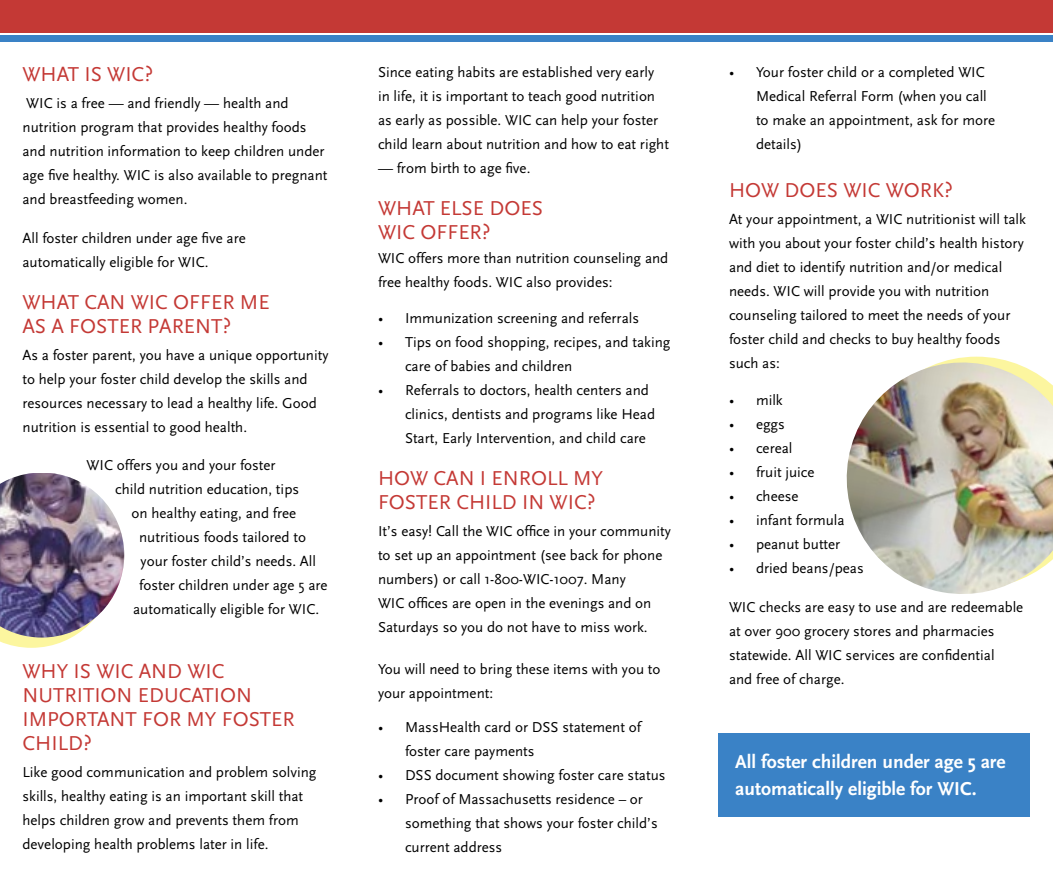
<style>
.page{position:relative;width:1053px;height:891px;background:#fff}
.page>*{position:absolute;margin:0;border:0;box-sizing:border-box;transform-origin:0 0}
.Level_1{font:21px/24px "Scala Sans";color:#c43935}
.Body{font:21px/24px "Scala Sans";color:#c43935}
.Body-2{font:700 19.5px/27px "Scala Sans";color:#fff}
.Body-3{font:15px/24px "Scala Sans";color:#000}
</style>
<div class="page">
<svg style="left:0;top:638px;width:70px;height:10px"></svg>
<img style="left:0;top:473px;width:124px;height:165px">
<div style="left:0;top:0;width:1053px;height:33px;background:#c43935"></div>
<div style="left:0;top:36px;width:1053px;height:6px;background:#3a82c6"></div>
<div style="left:719px;top:733px;width:311px;height:84px;background:#3a82c6"></div>
<img style="left:846px;top:356px;width:207px;height:238px">
<p class="Level_1" style="left:22px;top:63px;width:132px">WHAT IS WIC?</p>
<p class="Body-3" style="left:22px;top:92px;width:306px">WIC is a free — and friendly — health and nutrition program that provides healthy foods and nutrition information to keep children under age five healthy. WIC is also available to pregnant and breastfeeding women.</p>
<p class="Body-3" style="left:22px;top:227px;width:225px">All foster children under age five are automatically eligible for WIC.</p>
<p class="Level_1" style="left:22px;top:291px;width:249px">WHAT CAN WIC OFFER ME<br>AS A FOSTER PARENT?</p>
<p class="Body-3" style="left:22px;top:344px;width:308px">As a foster parent, you have a unique opportunity to help your foster child develop the skills and resources necessary to lead a healthy life. Good nutrition is essential to good health.</p>
<p class="Body-3" style="left:87px;top:453px;width:191px">WIC offers you and your foster</p>
<p class="Body-3" style="left:115px;top:477px;width:186px">child nutrition education, tips</p>
<p class="Body-3" style="left:132px;top:501px;width:166px">on healthy eating, and free</p>
<p class="Body-3" style="left:139px;top:525px;width:168px">nutritious foods tailored to</p>
<p class="Body-3" style="left:141px;top:549px;width:177px">your foster child’s needs. All</p>
<p class="Body-3" style="left:139px;top:573px;width:190px">foster children under age 5 are</p>
<p class="Body-3" style="left:133px;top:597px;width:188px">automatically eligible for WIC.</p>
<p class="Level_1" style="left:22px;top:660px;width:274px">WHY IS WIC AND WIC<br>NUTRITION EDUCATION<br>IMPORTANT FOR MY FOSTER<br>CHILD?</p>
<p class="Body-3" style="left:22px;top:761px;width:296px">Like good communication and problem solving skills, healthy eating is an important skill that helps children grow and prevents them from developing health problems later in life.</p>
<p class="Body-3" style="left:378px;top:60px;width:292px">Since eating habits are established very early in life, it is important to teach good nutrition as early as possible. WIC can help your foster child learn about nutrition and how to eat right</p>
<p class="Body-3" style="left:378px;top:156px;width:154px">— from birth to age five.</p>
<p class="Body" style="left:378px;top:196px;width:166px">WHAT ELSE DOES<br>WIC OFFER?</p>
<p class="Body-3" style="left:378px;top:246px;width:292px">WIC offers more than nutrition counseling and free healthy foods. WIC also provides:</p>
<p class="Body-3" style="left:378px;top:306px;width:263px">• Immunization screening and referrals</p>
<p class="Body-3" style="left:405px;top:330px;width:267px;text-indent:-27px">• Tips on food shopping, recipes, and taking care of babies and children</p>
<p class="Body-3" style="left:405px;top:378px;width:252px;text-indent:-27px">• Referrals to doctors, health centers and clinics, dentists and programs like Head<br>Start, Early Intervention, and child care</p>
<p class="Level_1" style="left:378px;top:466px;width:227px">HOW CAN I ENROLL MY<br>FOSTER CHILD IN WIC?</p>
<p class="Body-3" style="left:378px;top:519px;width:294px">It’s easy! Call the WIC office in your community to set up an appointment (see back for phone numbers) or call 1-800-WIC-1007. Many<br>WIC offices are open in the evenings and on Saturdays so you do not have to miss work.</p>
<p class="Body-3" style="left:378px;top:657px;width:284px">You will need to bring these items with you to your appointment:</p>
<p class="Body-3" style="left:405px;top:716px;width:238px;text-indent:-27px">• MassHealth card or DSS statement of foster care payments</p>
<p class="Body-3" style="left:378px;top:764px;width:289px">• DSS document showing foster care status</p>
<p class="Body-3" style="left:405px;top:788px;width:254px;text-indent:-27px">• Proof of Massachusetts residence – or something that shows your foster child’s current address</p>
<p class="Body-3" style="left:756px;top:60px;width:241px;text-indent:-27px">• Your foster child or a completed WIC<br>Medical Referral Form (when you call to make an appointment, ask for more details)</p>
<p class="Level_1" style="left:729px;top:178px;width:225px">HOW DOES WIC WORK?</p>
<p class="Body-3" style="left:729px;top:207px;width:298px">At your appointment, a WIC nutritionist will talk with you about your foster child’s health history and diet to identify nutrition and/or medical needs. WIC will provide you with nutrition counseling tailored to meet the needs of your foster child and checks to buy healthy foods such as:</p>
<p class="Body-3" style="left:729px;top:389px;width:55px">• milk</p>
<p class="Body-3" style="left:729px;top:413px;width:57px">• eggs</p>
<p class="Body-3" style="left:729px;top:437px;width:65px">• cereal</p>
<p class="Body-3" style="left:729px;top:461px;width:87px">• fruit juice</p>
<p class="Body-3" style="left:729px;top:485px;width:71px">• cheese</p>
<p class="Body-3" style="left:729px;top:509px;width:117px">• infant formula</p>
<p class="Body-3" style="left:729px;top:533px;width:113px">• peanut butter</p>
<p class="Body-3" style="left:729px;top:557px;width:136px">• dried beans/peas</p>
<p class="Body-3" style="left:729px;top:596px;width:296px">WIC checks are easy to use and are redeemable at over 900 grocery stores and pharmacies statewide. All WIC services are confidential<br>and free of charge.</p>
<p class="Body-2" style="left:735px;top:748px;width:272px">All foster children under age 5 are automatically eligible for WIC.</p>
</div>
